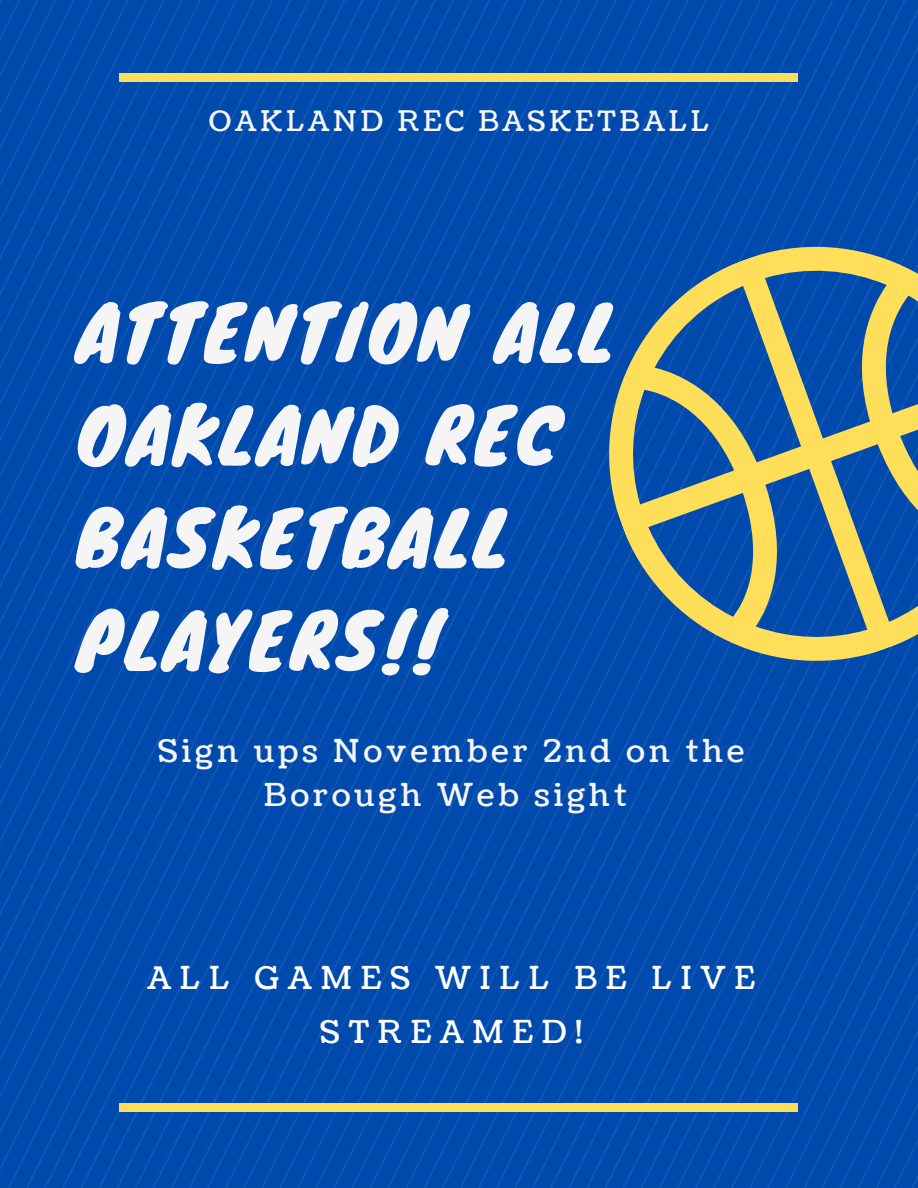
<style>
.page{position:relative;width:918px;height:1188px;background:#fff}
.page>*{position:absolute;margin:0;border:0;box-sizing:border-box;transform-origin:0 0}
.t1{font:73.5px/102.8px "Knewave";letter-spacing:.05em;color:#f5f5f5}
.t2{font:31.5px/43.8px "Coustard";letter-spacing:.13em;color:#f5f5f5;text-align:center}
.t3{font:31.5px/54px "Coustard";letter-spacing:.28em;color:#fff;text-align:center}
.t4{font:28.35px "Coustard";letter-spacing:.135em;color:#f6f6f6}
</style>
<div class="page">
<img style="left:0;top:0;width:918px;height:1188px">
<svg style="left:551px;top:189px;width:367px;height:530px;background:#3d6d99"></svg>
<div style="left:120px;top:73px;width:678px;height:9px;background:#ffde59"></div>
<div style="left:120px;top:1103px;width:678px;height:9px;background:#ffde59"></div>
<p class="t4" style="left:209px;top:102px;width:502px">OAKLAND REC BASKETBALL</p>
<p class="t1" style="left:77px;top:279px;width:538px">ATTENTION ALL<br>OAKLAND REC<br>BASKETBALL<br>PLAYERS!!</p>
<p class="t2" style="left:158px;top:730px;width:588px">Sign ups November 2nd on the<br>Borough Web sight</p>
<p class="t3" style="left:147px;top:951px;width:609px">ALL GAMES WILL BE LIVE<br>STREAMED!</p>
</div>
